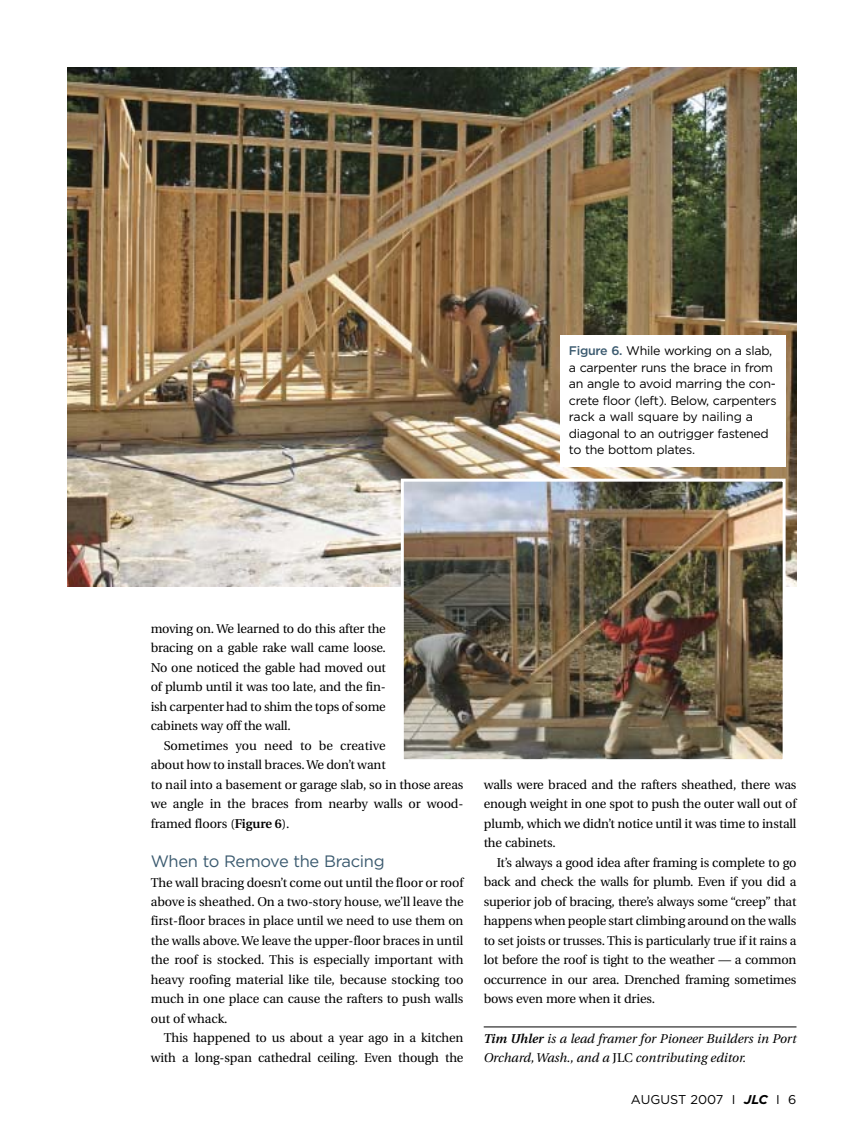
<style>
.page{position:relative;width:864px;height:1134px;background:#fff}
.page>*{position:absolute;margin:0;border:0;box-sizing:border-box;transform-origin:0 0}
.t1{font:16.5px "Gotham";letter-spacing:-.02em;color:#3b5a6f}
.t2{font:12.75px/19.5px "Utopia";letter-spacing:-.01em;color:#000;text-align:justify}
.t3{font:italic 12.75px/19.5px "Utopia";color:#000}
.t4{font:12.75px "Gotham";color:#000}
.t5{font:12.45px/16.5px "Gotham";letter-spacing:-.02em;color:#000}
.s1{font-weight:500;color:#3b5a6f}
.s2{font-weight:600}
.s3{font-style:normal}
.s4{font-weight:700;font-style:italic}
</style>
<div class="page">
<img style="left:68px;top:68px;width:728px;height:518px">
<hr style="left:484px;top:1027px;width:313px;height:1px;background:#000">
<img style="left:405px;top:483px;width:377px;height:275px">
<div style="left:401px;top:479px;width:385px;height:283px;border:3px solid #fff"></div>
<div style="left:560px;top:336px;width:226px;height:131px;background:#fff"></div>
<p class="t5" style="left:569px;top:343px;width:209px"><span class="s1">Figure 6.</span> While working on a slab, a carpenter runs the brace in from an angle to avoid marring the con&shy;crete floor (left). Below, carpenters rack a wall square by nailing a diagonal to an outrigger fastened to the bottom plates.</p>
<p class="t2" style="left:151px;top:620px;width:237px">moving on. We learned to do this after the bracing on a gable rake wall came loose.<br>No one noticed the gable had moved out of plumb until it was too late, and the fin&shy;ish carpenter had to shim the tops of some cabinets way off the wall.</p>
<p class="t2" style="left:151px;top:737px;width:314px;text-align:left;text-indent:13px">Sometimes you need to be creative<br>about how to install braces. We don’t want<br>to nail into a basement or garage slab, so in those areas we angle in the braces from nearby walls or wood&shy;framed floors (<span class="s2">Figure 6</span>).</p>
<p class="t1" style="left:151px;top:855px;width:235px">When to Remove the Bracing</p>
<p class="t2" style="left:151px;top:874px;width:314px">The wall bracing doesn’t come out until the floor or roof above is sheathed. On a two-story house, we’ll leave the first-floor braces in place until we need to use them on the walls above. We leave the upper-floor braces in until the roof is stocked. This is especially important with heavy roofing material like tile, because stocking too much in one place can cause the rafters to push walls out of whack.</p>
<p class="t2" style="left:151px;top:1030px;width:314px;text-align:right">This happened to us about a year ago in a kitchen with a long-span cathedral ceiling. Even though the</p>
<p class="t2" style="left:484px;top:776px;width:314px">walls were braced and the rafters sheathed, there was enough weight in one spot to push the outer wall out of plumb, which we didn’t notice until it was time to install the cabinets.</p>
<p class="t2" style="left:484px;top:854px;width:314px;text-indent:13px">It’s always a good idea after framing is complete to go back and check the walls for plumb. Even if you did a superior job of bracing, there’s always some “creep” that happens when people start climbing around on the walls to set joists or trusses. This is particularly true if it rains a lot before the roof is tight to the weather — a common occurrence in our area. Drenched framing sometimes bows even more when it dries.</p>
<p class="t3" style="left:484px;top:1030px;width:314px"><span class="s2">Tim Uhler</span> is a lead framer for Pioneer Builders in Port<br>Orchard, Wash., and a <span class="s3">JLC</span> contributing editor.</p>
<p class="t4" style="left:631px;top:1094px;width:167px">AUGUST 2007 I <span class="s4">JLC</span> I 6</p>
</div>
